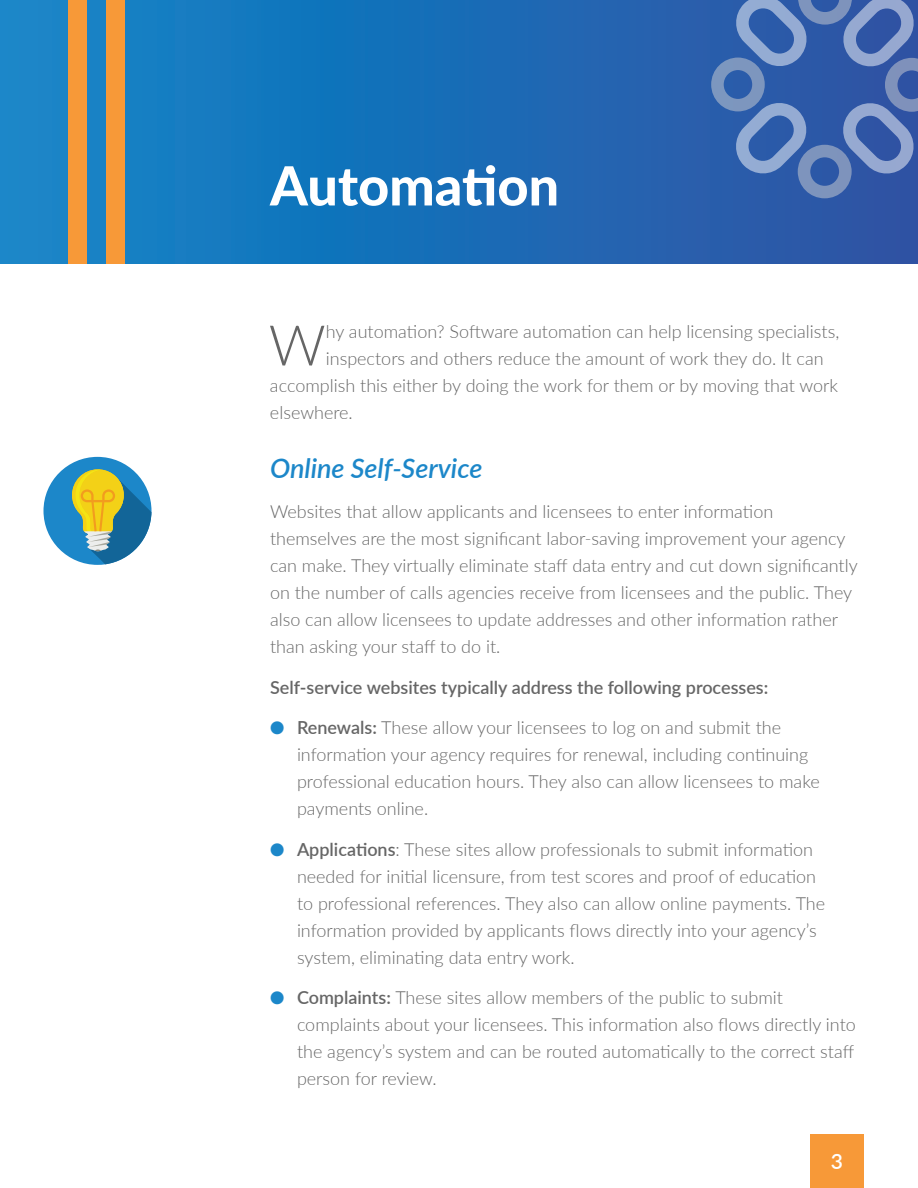
<style>
.page{position:relative;width:918px;height:1188px;background:#fff}
.page>*{position:absolute;margin:0;border:0;box-sizing:border-box;transform-origin:0 0}
.t1{font:300 56.1px "Lato";color:#666}
.t2{font:800 54px "Lato";color:#fff}
.t3{font:italic 600 27px "Lato";color:#1c87c9}
.t4{font:600 21px "Lato";color:#fff}
.t5{font:300 18px/27px "Lato";color:#666}
.t6{font:600 18px "Lato";color:#666}
.s1{color:#1c87c9}
.s2{font-weight:600}
</style>
<div class="page">
<svg style="left:44px;top:457px;width:108px;height:108px"></svg>
<div style="left:0;top:0;width:918px;height:264px;background:linear-gradient(to right,#1088c8,#2c52a3)"></div>
<svg style="left:711px;top:0;width:207px;height:202px;background:#4b6fb2"></svg>
<div style="left:68px;top:0;width:19px;height:264px;background:#f79938"></div>
<div style="left:106px;top:0;width:18px;height:264px;background:#f79938"></div>
<div style="left:810px;top:1134px;width:54px;height:54px;background:#f79938"></div>
<h2 class="t2" style="left:270px;top:146px;width:291px">Automation</h2>
<h1 class="t1" style="left:269px;top:306px;width:59px">W</h1>
<p class="t5" style="left:326px;top:318px;width:515px">hy automation? Software automation can help licensing specialists,</p>
<p class="t5" style="left:326px;top:345px;width:499px">inspectors and others reduce the amount of work they do. It can</p>
<p class="t5" style="left:270px;top:372px;width:570px">accomplish this either by doing the work for them or by moving that work</p>
<p class="t5" style="left:270px;top:399px;width:84px">elsewhere.</p>
<h3 class="t3" style="left:270px;top:449px;width:214px">Online Self-Service</h3>
<p class="t5" style="left:270px;top:498px;width:589px">Websites that allow applicants and licensees to enter information themselves are the most significant labor-saving improvement your agency can make. They virtually eliminate staff data entry and cut down significantly on the number of calls agencies receive from licensees and the public. They also can allow licensees to update addresses and other information rather than asking your staff to do it.</p>
<p class="t6" style="left:270px;top:674px;width:500px">Self-service websites typically address the following processes:</p>
<p class="t5" style="left:297px;top:714px;width:524px;text-indent:-27px"><span class="s1">●</span> <span class="s2">Renewals:</span> These allow your licensees to log on and submit the information your agency requires for renewal, including continuing professional education hours. They also can allow licensees to make payments online.</p>
<p class="t5" style="left:297px;top:835px;width:530px;text-indent:-27px"><span class="s1">●</span> <span class="s2">Applications</span>: These sites allow professionals to submit information needed for initial licensure, from test scores and proof of education to professional references. They also can allow online payments. The information provided by applicants flows directly into your agency’s system, eliminating data entry work.</p>
<p class="t5" style="left:297px;top:984px;width:560px;text-indent:-27px"><span class="s1">●</span> <span class="s2">Complaints:</span> These sites allow members of the public to submit complaints about your licensees. This information also flows directly into the agency’s system and can be routed automatically to the correct staff person for review.</p>
<p class="t4" style="left:831px;top:1147px;width:14px">3</p>
</div>
